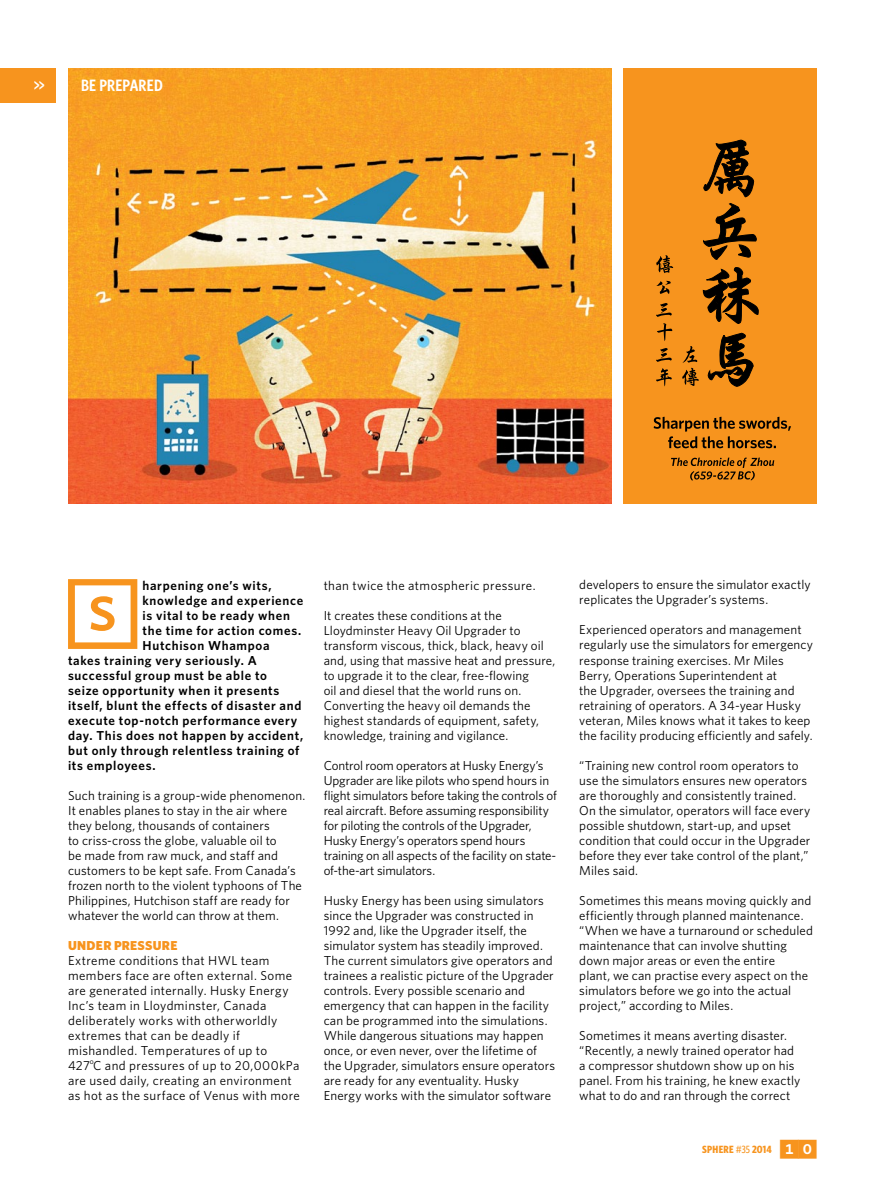
<style>
.page{position:relative;width:885px;height:1191px;background:#fff}
.page>*{position:absolute;margin:0;border:0;box-sizing:border-box;transform-origin:0 0}
.t1{font:79.5px "Whitney Index White Square Bd";color:#f7941e}
.t2{font:600 16.5px "Whitney Condensed";letter-spacing:.015em;color:#fff}
.t3{font:12.9px/15px "Whitney";letter-spacing:.01em;color:#000}
.t4{font:12.9px/15px "Whitney";letter-spacing:.03em;color:#000}
.t5{font:600 12.9px "Whitney";letter-spacing:.05em;color:#000}
.t6{font:12.9px/15px "Whitney";letter-spacing:-.01em;color:#000}
.t7{font:900 12.9px "Whitney";letter-spacing:.02em;color:#f7941e}
.t8{font:700 10.5px "Whitney Condensed";letter-spacing:.02em;color:#f7941e}
.s1{font-weight:500}
.s2{font-family:"Whitney Index Black Square Bd";font-weight:400;font-size:22.5px}
</style>
<div class="page">
<img style="left:68px;top:68px;width:543px;height:435px">
<div style="left:0;top:68px;width:55px;height:34px;background:#f7941e"></div>
<div style="left:623px;top:68px;width:193px;height:435px;background:#f7941e"></div>
<svg style="left:671px;top:457px;width:103px;height:23px"></svg>
<svg style="left:653px;top:417px;width:138px;height:31px"></svg>
<svg style="left:708px;top:333px;width:45px;height:53px"></svg>
<svg style="left:703px;top:267px;width:55px;height:57px"></svg>
<svg style="left:703px;top:203px;width:53px;height:56px"></svg>
<svg style="left:703px;top:140px;width:50px;height:57px"></svg>
<svg style="left:656px;top:368px;width:15px;height:18px"></svg>
<svg style="left:656px;top:348px;width:15px;height:14px"></svg>
<svg style="left:657px;top:323px;width:15px;height:18px"></svg>
<svg style="left:656px;top:303px;width:15px;height:14px"></svg>
<svg style="left:656px;top:281px;width:14px;height:13px"></svg>
<svg style="left:656px;top:255px;width:17px;height:18px"></svg>
<svg style="left:682px;top:346px;width:16px;height:40px"></svg>
<p class="t2" style="left:34px;top:75px;width:13px">&gt;&gt;</p>
<p class="t2" style="left:81px;top:75px;width:83px">BE PREPARED</p>
<h1 class="t1" style="left:63px;top:578px;width:81px">S</h1>
<p class="t5" style="left:142px;top:577px;width:130px">harpening one’s wits,</p>
<p class="t5" style="left:142px;top:592px;width:162px">knowledge and experience</p>
<p class="t5" style="left:142px;top:607px;width:149px">is vital to be ready when</p>
<p class="t5" style="left:142px;top:622px;width:160px">the time for action comes.</p>
<p class="t5" style="left:142px;top:637px;width:129px">Hutchison Whampoa</p>
<p class="t5" style="left:68px;top:652px;width:190px">takes training very seriously. A</p>
<p class="t5" style="left:68px;top:667px;width:200px">successful group must be able to</p>
<p class="t5" style="left:68px;top:682px;width:213px">seize opportunity when it presents</p>
<p class="t5" style="left:68px;top:697px;width:235px">itself, blunt the effects of disaster and</p>
<p class="t5" style="left:68px;top:712px;width:231px">execute top-notch performance every</p>
<p class="t5" style="left:68px;top:727px;width:237px">day. This does not happen by accident,</p>
<p class="t5" style="left:68px;top:742px;width:233px">but only through relentless training of</p>
<p class="t5" style="left:68px;top:757px;width:89px">its employees.</p>
<p class="t3" style="left:68px;top:787px;width:239px">Such training is a group-wide phenomenon.<br>It enables planes to stay in the air where they belong, thousands of containers<br>to criss-cross the globe, valuable oil to<br>be made from raw muck, and staff and customers to be kept safe. From Canada’s frozen north to the violent typhoons of The Philippines, Hutchison staff are ready for whatever the world can throw at them.</p>
<p class="t7" style="left:68px;top:937px;width:111px">UNDER PRESSURE</p>
<p class="t4" style="left:68px;top:952px;width:233px">Extreme conditions that HWL team members face are often external. Some are generated internally. Husky Energy Inc’s team in Lloydminster, Canada deliberately works with otherworldly extremes that can be deadly if mishandled. Temperatures of up to 427<sup>o</sup>C and pressures of up to 20,000kPa are used daily, creating an environment as hot as the surface of Venus with more</p>
<p class="t4" style="left:323px;top:577px;width:213px">than twice the atmospheric pressure.</p>
<p class="t3" style="left:323px;top:607px;width:233px">It creates these conditions at the Lloydminster Heavy Oil Upgrader to transform viscous, thick, black, heavy oil and, using that massive heat and pressure, to upgrade it to the clear, free-flowing<br>oil and diesel that the world runs on.<br>Converting the heavy oil demands the highest standards of equipment, safety, knowledge, training and vigilance.</p>
<p class="t6" style="left:323px;top:757px;width:235px">Control room operators at Husky Energy’s Upgrader are like pilots who spend hours in flight simulators before taking the controls of real aircraft. Before assuming responsibility for piloting the controls of the Upgrader, Husky Energy’s operators spend hours training on all aspects of the facility on state&shy;of-the-art simulators.</p>
<p class="t3" style="left:323px;top:892px;width:233px">Husky Energy has been using simulators since the Upgrader was constructed in 1992 and, like the Upgrader itself, the simulator system has steadily improved.<br>The current simulators give operators and trainees a realistic picture of the Upgrader controls. Every possible scenario and emergency that can happen in the facility can be programmed into the simulations.<br>While dangerous situations may happen once, or even never, over the lifetime of the Upgrader, simulators ensure operators are ready for any eventuality. Husky Energy works with the simulator software</p>
<p class="t3" style="left:579px;top:577px;width:233px">developers to ensure the simulator exactly replicates the Upgrader’s systems.</p>
<p class="t3" style="left:579px;top:622px;width:235px">Experienced operators and management regularly use the simulators for emergency response training exercises. Mr Miles Berry, Operations Superintendent at<br>the Upgrader, oversees the training and retraining of operators. A 34-year Husky veteran, Miles knows what it takes to keep the facility producing efficiently and safely.</p>
<p class="t3" style="left:579px;top:757px;width:232px">“Training new control room operators to use the simulators ensures new operators are thoroughly and consistently trained.<br>On the simulator, operators will face every possible shutdown, start-up, and upset condition that could occur in the Upgrader before they ever take control of the plant,” Miles said.</p>
<p class="t3" style="left:579px;top:892px;width:235px">Sometimes this means moving quickly and efficiently through planned maintenance. “When we have a turnaround or scheduled maintenance that can involve shutting down major areas or even the entire<br>plant, we can practise every aspect on the simulators before we go into the actual project,” according to Miles.</p>
<p class="t3" style="left:579px;top:1027px;width:222px">Sometimes it means averting disaster. “Recently, a newly trained operator had a compressor shutdown show up on his panel. From his training, he knew exactly what to do and ran through the correct</p>
<p class="t8" style="left:702px;top:1143px;width:118px">SPHERE <span class="s1">#35</span> 2014 <span class="s2">10</span></p>
</div>
